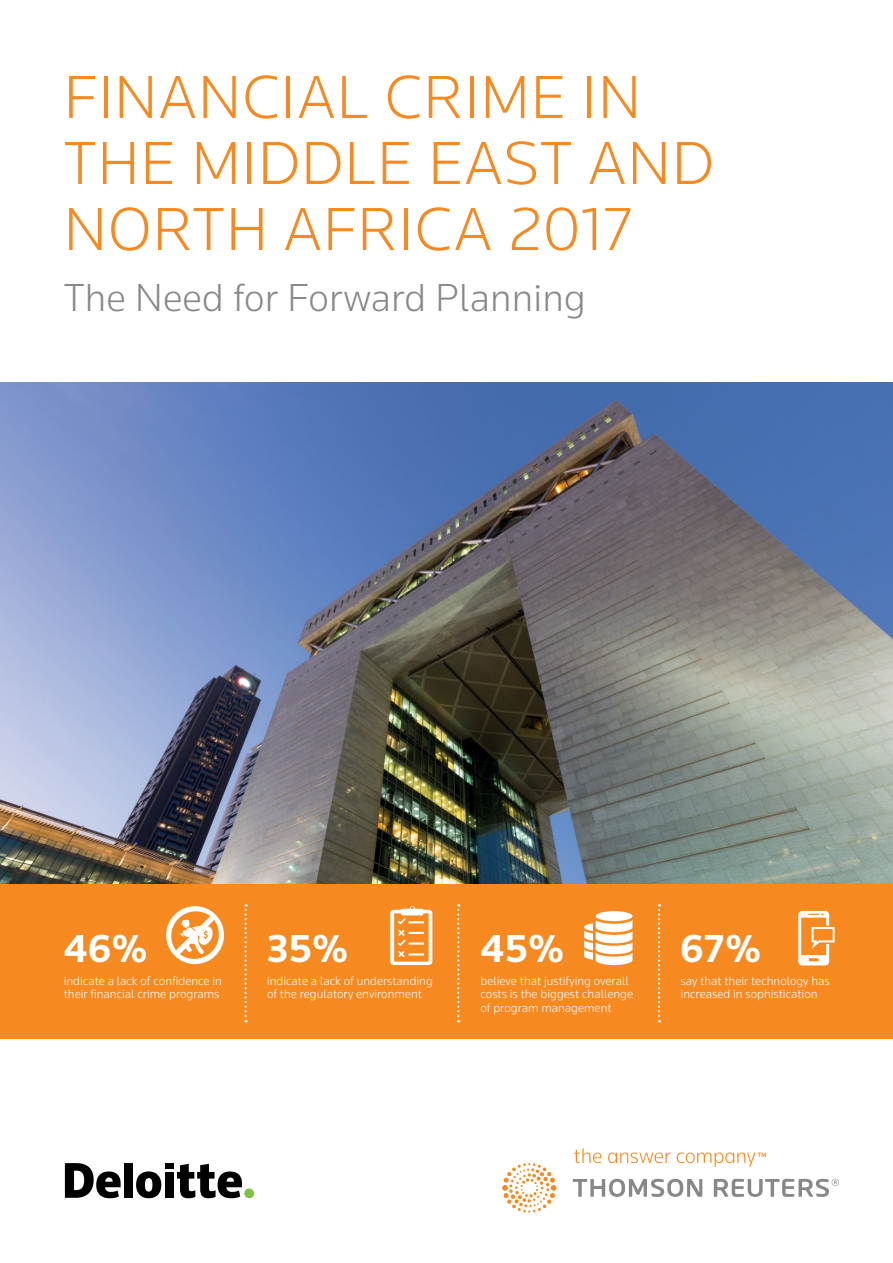
<style>
.page{position:relative;width:893px;height:1263px;background:#fff}
.page>*{position:absolute;margin:0;border:0;box-sizing:border-box;transform-origin:0 0}
.t1{font:300 63px/66px "Knowledge";letter-spacing:.02em;color:#f6891f}
.t2{font:300 40.5px "Knowledge";letter-spacing:.005em;color:#86888a}
.t3{font:700 40.5px "Knowledge";letter-spacing:.02em;color:#fff}
.t4{font:300 12.75px/13.5px "Knowledge";color:#fff}
</style>
<div class="page">
<svg style="left:502px;top:1148px;width:337px;height:65px"></svg>
<div style="left:244px;top:1188px;width:10px;height:10px;background:#80c342;border-radius:50%"></div>
<div style="left:124px;top:1163px;width:9px;height:35px;background:#000"></div>
<svg style="left:136px;top:1171px;width:25px;height:27px"></svg>
<div style="left:165px;top:1172px;width:8px;height:26px;background:#000"></div>
<div style="left:165px;top:1163px;width:8px;height:6px;background:#000"></div>
<svg style="left:177px;top:1164px;width:65px;height:34px"></svg>
<svg style="left:65px;top:1163px;width:56px;height:35px"></svg>
<img style="left:0;top:382px;width:893px;height:502px">
<div style="left:0;top:884px;width:893px;height:155px;background:#f6891f"></div>
<svg style="left:166px;top:906px;width:58px;height:58px"></svg>
<svg style="left:584px;top:911px;width:48px;height:54px"></svg>
<svg style="left:390px;top:906px;width:42px;height:59px"></svg>
<svg style="left:798px;top:911px;width:37px;height:54px"></svg>
<svg style="left:244px;top:904px;width:3px;height:118px"></svg>
<svg style="left:457px;top:904px;width:2px;height:118px"></svg>
<svg style="left:658px;top:904px;width:2px;height:118px"></svg>
<h1 class="t1" style="left:64px;top:63px;width:652px">FINANCIAL CRIME IN<br>THE MIDDLE EAST AND<br>NORTH AFRICA 2017</h1>
<h2 class="t2" style="left:64px;top:273px;width:523px">The Need for Forward Planning</h2>
<h2 class="t3" style="left:64px;top:924px;width:85px">46%</h2>
<p class="t4" style="left:64px;top:974px;width:160px">indicate a lack of confidence in their financial crime programs</p>
<h2 class="t3" style="left:267px;top:924px;width:82px">35%</h2>
<p class="t4" style="left:267px;top:974px;width:167px">indicate a lack of understanding of the regulatory environment</p>
<h2 class="t3" style="left:480px;top:924px;width:85px">45%</h2>
<p class="t4" style="left:480px;top:974px;width:154px">believe that justifying overall costs is the biggest challenge of program management</p>
<h2 class="t3" style="left:681px;top:924px;width:82px">67%</h2>
<p class="t4" style="left:681px;top:974px;width:151px">say that their technology has increased in sophistication</p>
</div>
